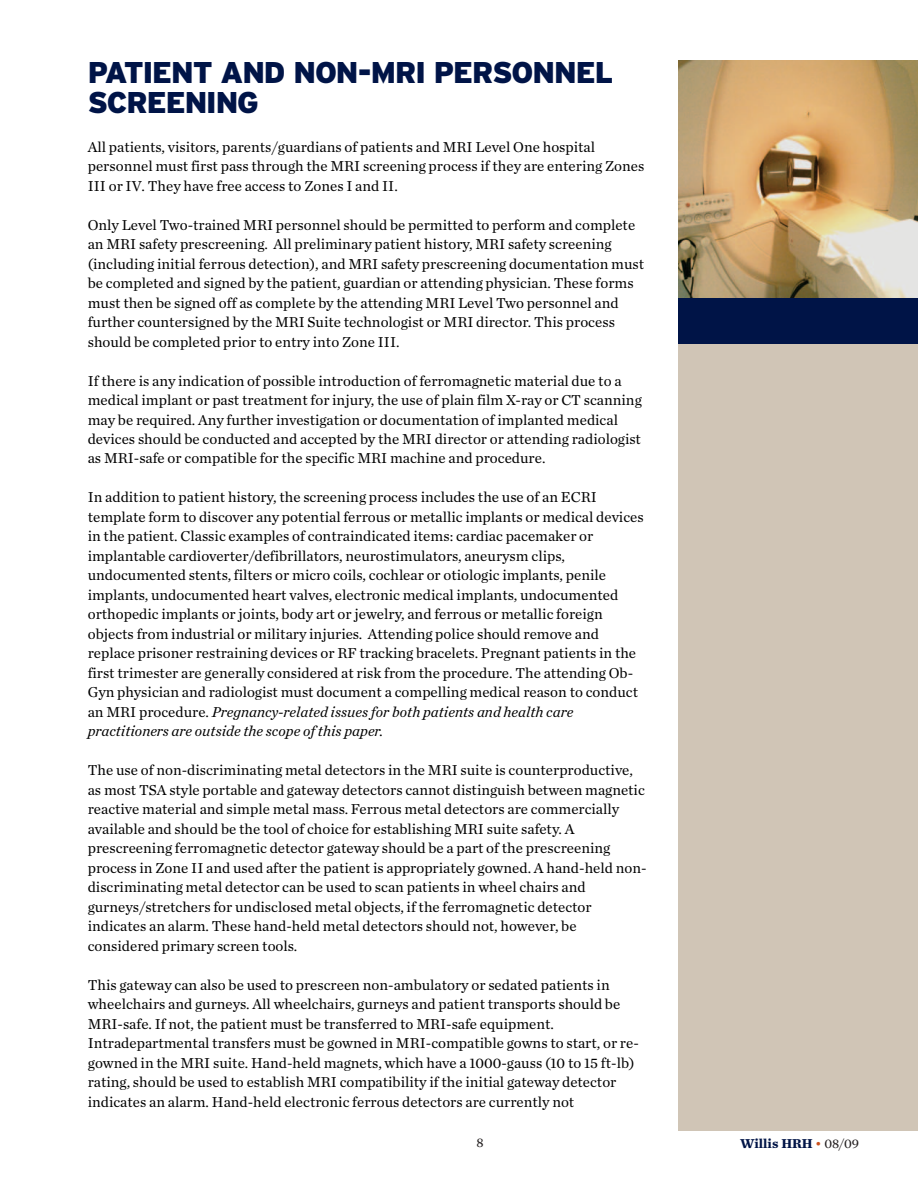
<style>
.page{position:relative;width:918px;height:1188px;background:#fff}
.page>*{position:absolute;margin:0;border:0;box-sizing:border-box;transform-origin:0 0}
.t1{font:900 30px/30px "Interstate";letter-spacing:-.035em;color:#001447}
.t2{font:15px/19.5px "Chronicle Text G1";color:#000}
.t3{font:700 13.5px "Chronicle Text G1";color:#001447}
.t4{font:13.5px "Chronicle Text G1";color:#231f20}
.s1{font-style:italic}
.s2{font-weight:400;color:#cb511c}
.s3{font-weight:400;color:#231f20}
</style>
<div class="page">
<div style="left:678px;top:60px;width:240px;height:1071px;background:#d0c5b6"></div>
<img style="left:678px;top:61px;width:240px;height:237px">
<div style="left:678px;top:298px;width:240px;height:46px;background:#001447"></div>
<h1 class="t1" style="left:88px;top:57px;width:527px">PATIENT AND NON-MRI PERSONNEL<br>SCREENING</h1>
<p class="t2" style="left:88px;top:138px;width:558px">All patients, visitors, parents/guardians of patients and MRI Level One hospital personnel must first pass through the MRI screening process if they are entering Zones<br>III or IV. They have free access to Zones I and II.</p>
<p class="t2" style="left:88px;top:216px;width:558px">Only Level Two-trained MRI personnel should be permitted to perform and complete an MRI safety prescreening. All preliminary patient history, MRI safety screening (including initial ferrous detection), and MRI safety prescreening documentation must be completed and signed by the patient, guardian or attending physician. These forms must then be signed off as complete by the attending MRI Level Two personnel and further countersigned by the MRI Suite technologist or MRI director. This process should be completed prior to entry into Zone III.</p>
<p class="t2" style="left:88px;top:372px;width:556px">If there is any indication of possible introduction of ferromagnetic material due to a medical implant or past treatment for injury, the use of plain film X-ray or CT scanning may be required. Any further investigation or documentation of implanted medical devices should be conducted and accepted by the MRI director or attending radiologist as MRI-safe or compatible for the specific MRI machine and procedure.</p>
<p class="t2" style="left:88px;top:489px;width:558px">In addition to patient history, the screening process includes the use of an ECRI template form to discover any potential ferrous or metallic implants or medical devices in the patient. Classic examples of contraindicated items: cardiac pacemaker or implantable cardioverter/defibrillators, neurostimulators, aneurysm clips, undocumented stents, filters or micro coils, cochlear or otiologic implants, penile implants, undocumented heart valves, electronic medical implants, undocumented orthopedic implants or joints, body art or jewelry, and ferrous or metallic foreign objects from industrial or military injuries. Attending police should remove and replace prisoner restraining devices or RF tracking bracelets. Pregnant patients in the first trimester are generally considered at risk from the procedure. The attending Ob-Gyn physician and radiologist must document a compelling medical reason to conduct an MRI procedure. <span class="s1">Pregnancy-related issues for both patients and health care practitioners are outside the scope of this paper.</span></p>
<p class="t2" style="left:88px;top:762px;width:560px">The use of non-discriminating metal detectors in the MRI suite is counterproductive, as most TSA style portable and gateway detectors cannot distinguish between magnetic reactive material and simple metal mass. Ferrous metal detectors are commercially available and should be the tool of choice for establishing MRI suite safety. A prescreening ferromagnetic detector gateway should be a part of the prescreening process in Zone II and used after the patient is appropriately gowned. A hand-held non&shy;discriminating metal detector can be used to scan patients in wheel chairs and gurneys/stretchers for undisclosed metal objects, if the ferromagnetic detector indicates an alarm. These hand-held metal detectors should not, however, be considered primary screen tools.</p>
<p class="t2" style="left:88px;top:977px;width:553px">This gateway can also be used to prescreen non-ambulatory or sedated patients in wheelchairs and gurneys. All wheelchairs, gurneys and patient transports should be MRI-safe. If not, the patient must be transferred to MRI-safe equipment.<br>Intradepartmental transfers must be gowned in MRI-compatible gowns to start, or re&shy;gowned in the MRI suite. Hand-held magnets, which have a 1000-gauss (10 to 15 ft-lb) rating, should be used to establish MRI compatibility if the initial gateway detector indicates an alarm. Hand-held electronic ferrous detectors are currently not</p>
<p class="t4" style="left:477px;top:1138px;width:9px">8</p>
<p class="t3" style="left:740px;top:1139px;width:121px">Willis HRH <span class="s2">•</span> <span class="s3">08/09</span></p>
</div>
